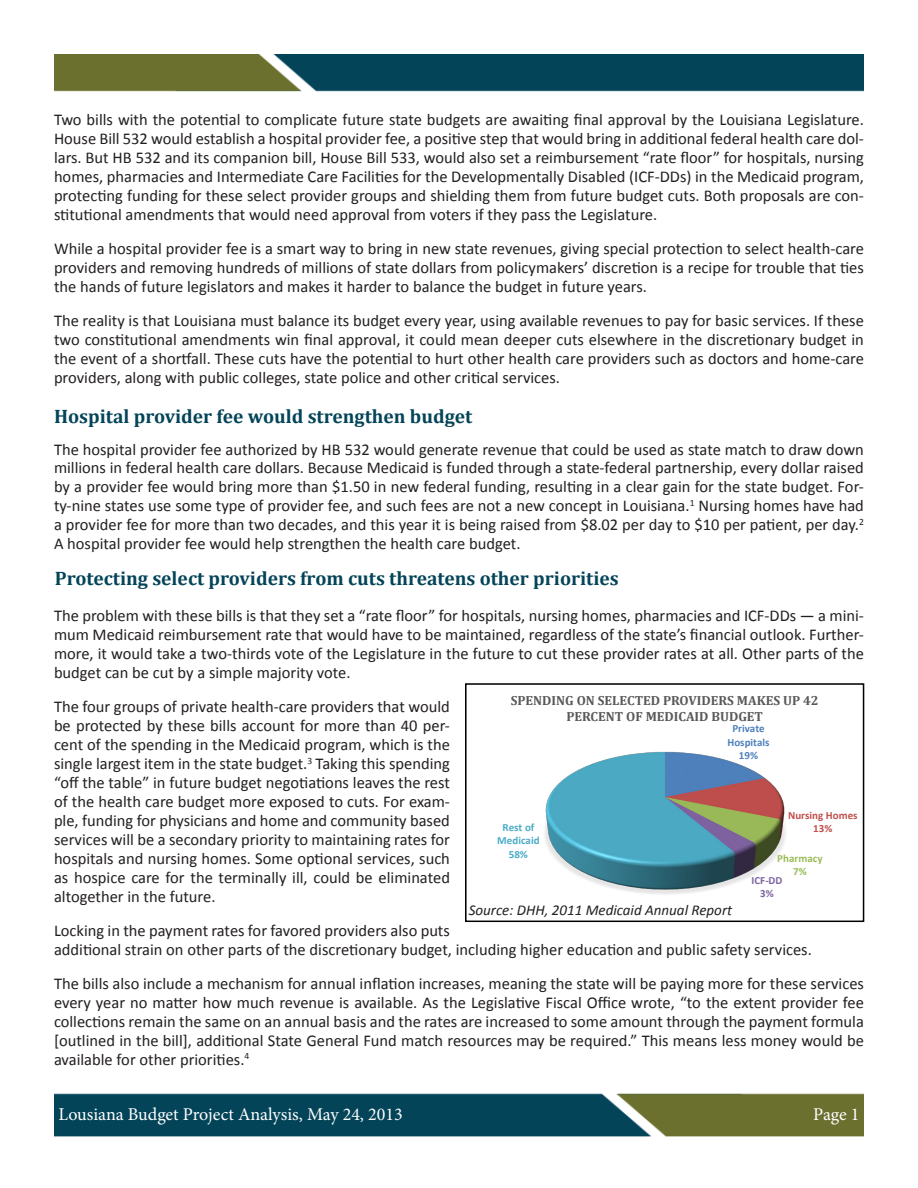
<style>
.page{position:relative;width:918px;height:1188px;background:#fff}
.page>*{position:absolute;margin:0;border:0;box-sizing:border-box;transform-origin:0 0}
.t1{font:700 19.5px "Cambria";color:#034458}
.t2{font:18px "Minion Pro";letter-spacing:-.005em;color:#fff}
.t3{font:16.5px/18.9px "Calibri";color:#231f20;text-align:justify}
.t4{font:italic 15px "Calibri";color:#231f20}
.t5{font:700 13.2px/15.5px "Cambria";color:#595959;text-align:center}
.t6{font:700 10.95px/13.5px "Calibri";color:#4f81bd;text-align:center}
.t7{font:700 10.95px/13.5px "Calibri";letter-spacing:.005em;color:#4bacc6;text-align:center}
.t8{font:700 10.95px/13.5px "Calibri";letter-spacing:.005em;color:#c0504d;text-align:center}
.t9{font:700 10.95px/13.5px "Calibri";letter-spacing:.005em;color:#9bbb59;text-align:center}
.t10{font:700 10.95px/13.5px "Calibri";color:#8064a2;text-align:center}
</style>
<div class="page">
<img style="left:54px;top:1093px;width:810px;height:44px">
<img style="left:54px;top:55px;width:810px;height:37px">
<svg style="left:544px;top:751px;width:242px;height:143px"></svg>
<div style="left:465px;top:683px;width:399px;height:239px;border:2px solid #000"></div>
<p class="t3" style="left:54px;top:110px;width:812px">Two bills with the potential to complicate future state budgets are awaiting final approval by the Louisiana Legislature.<br>House Bill 532 would establish a hospital provider fee, a positive step that would bring in additional federal health care dol&shy;lars. But HB 532 and its companion bill, House Bill 533, would also set a reimbursement “rate floor” for hospitals, nursing homes, pharmacies and Intermediate Care Facilities for the Developmentally Disabled (ICF-DDs) in the Medicaid program, protecting funding for these select provider groups and shielding them from future budget cuts. Both proposals are con&shy;stitutional amendments that would need approval from voters if they pass the Legislature.</p>
<p class="t3" style="left:54px;top:239px;width:812px">While a hospital provider fee is a smart way to bring in new state revenues, giving special protection to select health-care providers and removing hundreds of millions of state dollars from policymakers’ discretion is a recipe for trouble that ties the hands of future legislators and makes it harder to balance the budget in future years.</p>
<p class="t3" style="left:54px;top:311px;width:812px">The reality is that Louisiana must balance its budget every year, using available revenues to pay for basic services. If these two constitutional amendments win final approval, it could mean deeper cuts elsewhere in the discretionary budget in the event of a shortfall. These cuts have the potential to hurt other health care providers such as doctors and home-care providers, along with public colleges, state police and other critical services.</p>
<p class="t1" style="left:54px;top:403px;width:420px">Hospital provider fee would strengthen budget</p>
<p class="t3" style="left:54px;top:440px;width:812px">The hospital provider fee authorized by HB 532 would generate revenue that could be used as state match to draw down millions in federal health care dollars. Because Medicaid is funded through a state-federal partnership, every dollar raised by a provider fee would bring more than $1.50 in new federal funding, resulting in a clear gain for the state budget. For&shy;ty-nine states use some type of provider fee, and such fees are not a new concept in Louisiana.<sup>1</sup> Nursing homes have had a provider fee for more than two decades, and this year it is being raised from $8.02 per day to $10 per patient, per day.<sup>2<br></sup>A hospital provider fee would help strengthen the health care budget.</p>
<p class="t1" style="left:55px;top:564px;width:566px">Protecting select providers from cuts threatens other priorities</p>
<p class="t3" style="left:54px;top:606px;width:811px">The problem with these bills is that they set a “rate floor” for hospitals, nursing homes, pharmacies and ICF-DDs — a mini&shy;mum Medicaid reimbursement rate that would have to be maintained, regardless of the state’s financial outlook. Further&shy;more, it would take a two-thirds vote of the Legislature in the future to cut these provider rates at all. Other parts of the budget can be cut by a simple majority vote.</p>
<p class="t3" style="left:54px;top:697px;width:398px">The four groups of private health-care providers that would be protected by these bills account for more than 40 per&shy;cent of the spending in the Medicaid program, which is the single largest item in the state budget.<sup>3</sup> Taking this spending “off the table” in future budget negotiations leaves the rest of the health care budget more exposed to cuts. For exam&shy;ple, funding for physicians and home and community based services will be a secondary priority to maintaining rates for hospitals and nursing homes. Some optional services, such as hospice care for the terminally ill, could be eliminated altogether in the future.</p>
<p class="t3" style="left:54px;top:921px;width:759px">Locking in the payment rates for favored providers also puts<br>additional strain on other parts of the discretionary budget, including higher education and public safety services.</p>
<p class="t3" style="left:54px;top:974px;width:812px">The bills also include a mechanism for annual inflation increases, meaning the state will be paying more for these services every year no matter how much revenue is available. As the Legislative Fiscal Office wrote, “to the extent provider fee collections remain the same on an annual basis and the rates are increased to some amount through the payment formula [outlined in the bill], additional State General Fund match resources may be required.” This means less money would be available for other priorities.<sup>4</sup></p>
<p class="t5" style="left:511px;top:693px;width:309px">SPENDING ON SELECTED PROVIDERS MAKES UP 42<br>PERCENT OF MEDICAID BUDGET</p>
<p class="t6" style="left:727px;top:722px;width:44px">Private<br>Hospitals<br>19%</p>
<p class="t8" style="left:788px;top:808px;width:71px">Nursing Homes<br>13%</p>
<p class="t9" style="left:777px;top:851px;width:47px">Pharmacy<br>7%</p>
<p class="t10" style="left:752px;top:874px;width:32px">ICF-DD<br>3%</p>
<p class="t7" style="left:497px;top:821px;width:44px">Rest of<br>Medicaid<br>58%</p>
<p class="t4" style="left:469px;top:900px;width:265px">Source: DHH, 2011 Medicaid Annual Report</p>
<p class="t2" style="left:58px;top:1102px;width:346px">Lousiana Budget Project Analysis, May 24, 2013</p>
<p class="t2" style="left:813px;top:1102px;width:48px">Page 1</p>
</div>
